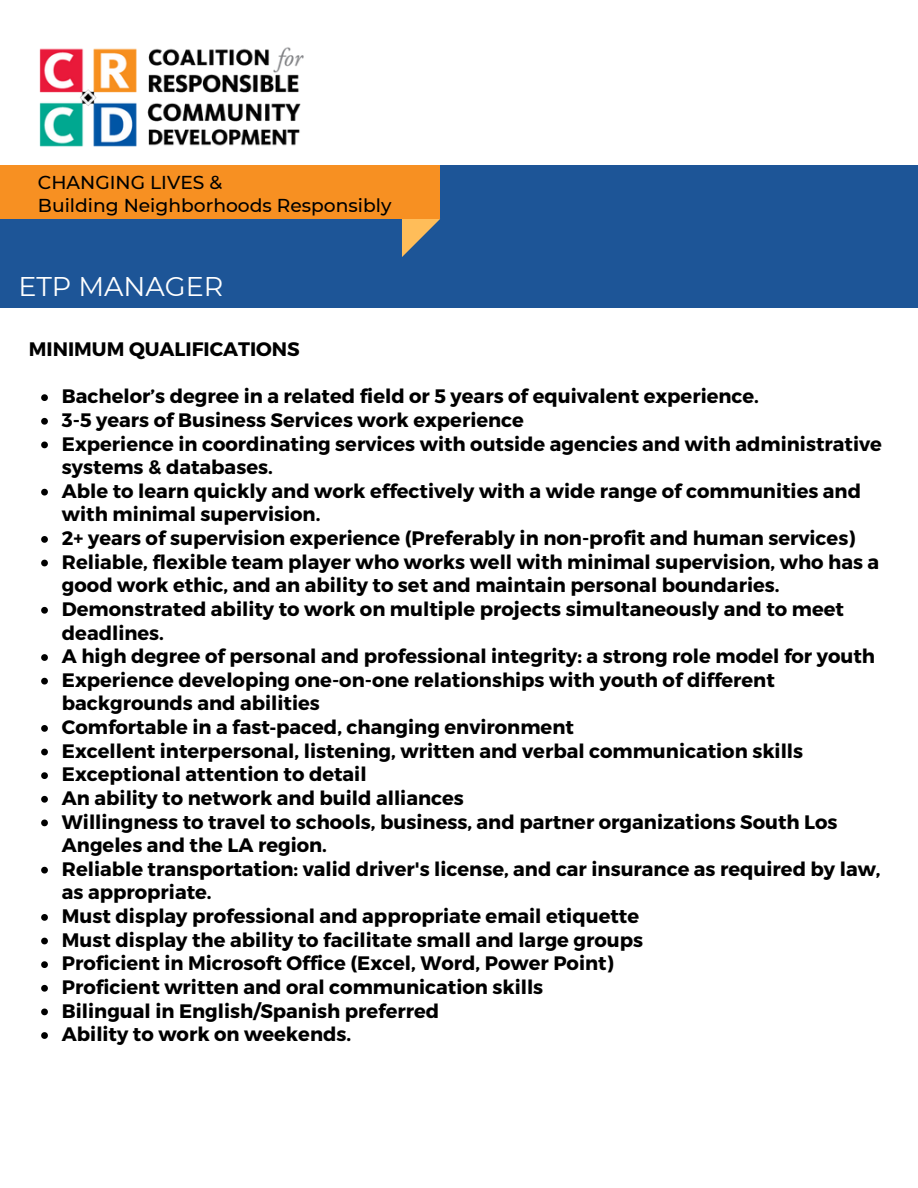
<style>
.page{position:relative;width:918px;height:1188px;background:#fff}
.page>*{position:absolute;margin:0;border:0;box-sizing:border-box;transform-origin:0 0}
.t1{font:27px "Montserrat";color:#fff}
.t2{font:700 19.5px/23.7px "Montserrat";color:#000}
.t3{font:500 18.6px/23px "Montserrat";color:#000}
.s1{font-family:"Noto Sans"}
</style>
<div class="page">
<div style="left:0;top:165px;width:918px;height:143px;background:#1d5597"></div>
<img style="left:39px;top:47px;width:265px;height:100px">
<svg style="left:402px;top:219px;width:38px;height:38px"></svg>
<div style="left:0;top:165px;width:440px;height:54px;background:#f79022"></div>
<svg style="left:41px;top:394px;width:7px;height:7px"></svg>
<svg style="left:41px;top:418px;width:7px;height:7px"></svg>
<svg style="left:41px;top:442px;width:7px;height:6px"></svg>
<svg style="left:41px;top:489px;width:7px;height:7px"></svg>
<svg style="left:41px;top:536px;width:7px;height:7px"></svg>
<svg style="left:41px;top:560px;width:7px;height:6px"></svg>
<svg style="left:41px;top:607px;width:7px;height:7px"></svg>
<svg style="left:41px;top:654px;width:7px;height:7px"></svg>
<svg style="left:41px;top:678px;width:7px;height:7px"></svg>
<svg style="left:41px;top:725px;width:7px;height:7px"></svg>
<svg style="left:41px;top:749px;width:7px;height:6px"></svg>
<svg style="left:41px;top:772px;width:7px;height:7px"></svg>
<svg style="left:41px;top:796px;width:7px;height:7px"></svg>
<svg style="left:41px;top:820px;width:7px;height:6px"></svg>
<svg style="left:41px;top:867px;width:7px;height:7px"></svg>
<svg style="left:41px;top:914px;width:7px;height:7px"></svg>
<svg style="left:41px;top:938px;width:7px;height:6px"></svg>
<svg style="left:41px;top:961px;width:7px;height:7px"></svg>
<svg style="left:41px;top:985px;width:7px;height:7px"></svg>
<svg style="left:41px;top:1009px;width:7px;height:6px"></svg>
<svg style="left:41px;top:1032px;width:7px;height:7px"></svg>
<p class="t3" style="left:38px;top:171px;width:355px">CHANGING LIVES &amp;<br>Building Neighborhoods Responsibly</p>
<h1 class="t1" style="left:18px;top:270px;width:207px">ETP MANAGER</h1>
<p class="t2" style="left:29px;top:336px;width:273px">MINIMUM QUALIFICATIONS</p>
<p class="t2" style="left:62px;top:384px;width:822px">Bachelor’s degree in a related field or 5 years of equivalent experience.<br>3-5 years of Business Services work experience<br>Experience in coordinating services with outside agencies and with administrative systems &amp; databases.<br>Able to learn quickly and work effectively with a wide range of communities and with minimal supervision.<br>2+ years of supervision experience (Preferably in non-profit and human services)<br>Reliable, flexible team player who works well with minimal supervision, who has a good work ethic, and an ability to set and maintain personal boundaries.<br>Demonstrated ability to work on multiple projects simultaneously and to meet deadlines.<br>A high degree of personal and professional integrity: a strong role model for youth Experience developing one-on-one relationships with youth of different backgrounds and abilities<br>Comfortable in a fast<span class="s1">‐</span>paced, changing environment<br>Excellent interpersonal, listening, written and verbal communication skills Exceptional attention to detail<br>An ability to network and build alliances<br>Willingness to travel to schools, business, and partner organizations South Los Angeles and the LA region.<br>Reliable transportation: valid driver's license, and car insurance as required by law, as appropriate.<br>Must display professional and appropriate email etiquette<br>Must display the ability to facilitate small and large groups<br>Proficient in Microsoft Office (Excel, Word, Power Point)<br>Proficient written and oral communication skills<br>Bilingual in English/Spanish preferred<br>Ability to work on weekends.</p>
</div>
